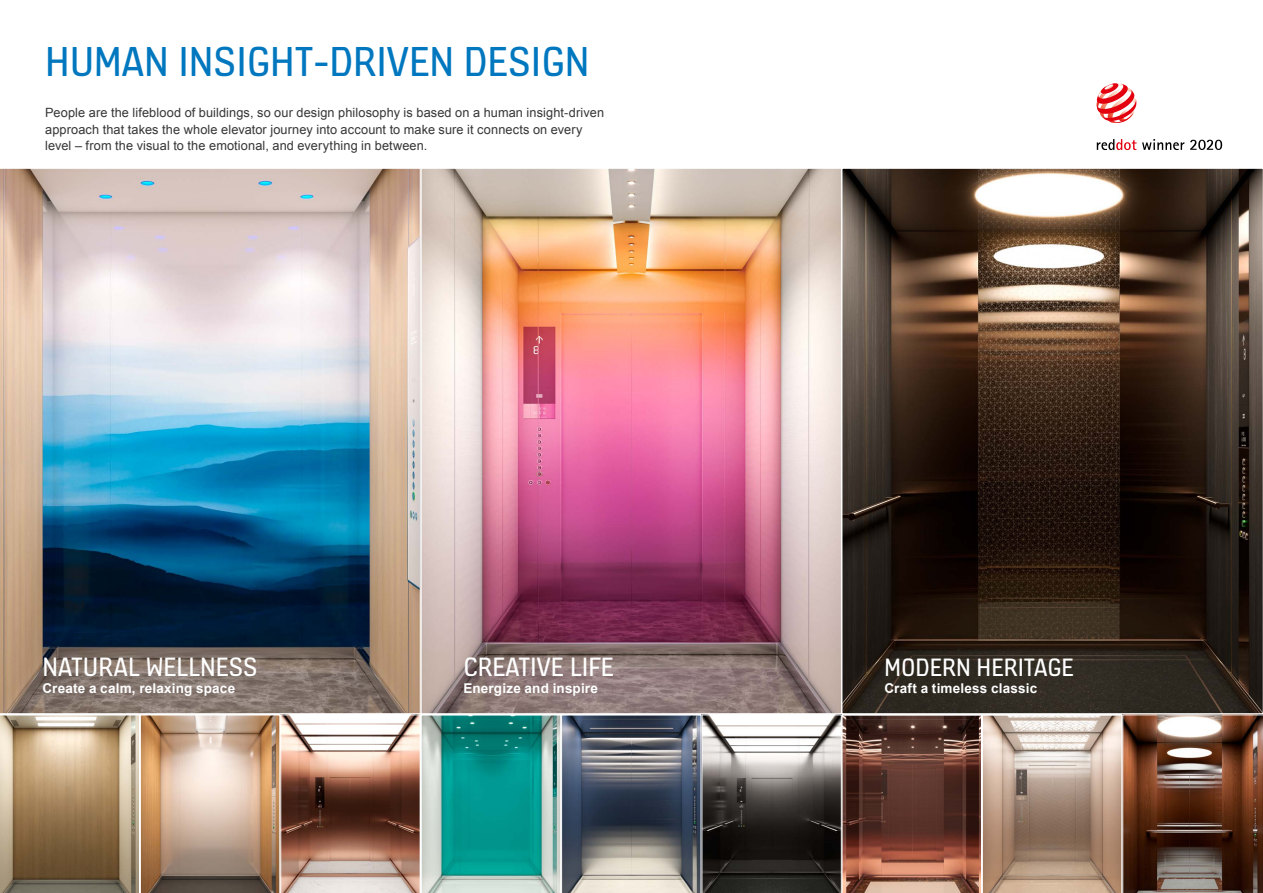
<style>
.page{position:relative;width:1263px;height:893px;background:#fff}
.page>*{position:absolute;margin:0;border:0;box-sizing:border-box;transform-origin:0 0}
.t1{font:45px "KONE Information v 13";color:#0077be}
.t2{font:28.5px "KONE Information v 13";color:#fff}
.t3{font:27px "KONE Information v 13";color:#fff}
.t4{font:700 13.5px "Arial";letter-spacing:.015em;color:#fff}
.t5{font:12.75px/16.5px "Arial";letter-spacing:.01em;color:#363636}
</style>
<div class="page">
<img style="left:423px;top:170px;width:838px;height:542px">
<svg style="left:0;top:168px;width:421px;height:546px;background:#8b9ca4"></svg>
<img style="left:0;top:714px;width:1262px;height:179px">
<svg style="left:1096px;top:83px;width:40px;height:40px"></svg>
<svg style="left:1097px;top:139px;width:39px;height:11px"></svg>
<svg style="left:1142px;top:139px;width:42px;height:11px"></svg>
<svg style="left:1190px;top:140px;width:32px;height:10px"></svg>
<hr style="left:1262px;top:198px;width:1px;height:695px;background:#000">
<h1 class="t1" style="left:45px;top:32px;width:546px">HUMAN INSIGHT-DRIVEN DESIGN</h1>
<p class="t5" style="left:45px;top:105px;width:560px">People are the lifeblood of buildings, so our design philosophy is based on a human insight-driven approach that takes the whole elevator journey into account to make sure it connects on every level – from the visual to the emotional, and everything in between.</p>
<h2 class="t2" style="left:43px;top:648px;width:217px">NATURAL WELLNESS</h2>
<p class="t4" style="left:43px;top:679px;width:194px">Create a calm, relaxing space</p>
<h2 class="t2" style="left:463px;top:648px;width:152px">CREATIVE LIFE</h2>
<p class="t4" style="left:463px;top:679px;width:136px">Energize and inspire</p>
<h3 class="t3" style="left:884px;top:650px;width:191px">MODERN HERITAGE</h3>
<p class="t4" style="left:884px;top:679px;width:154px">Craft a timeless classic</p>
</div>
